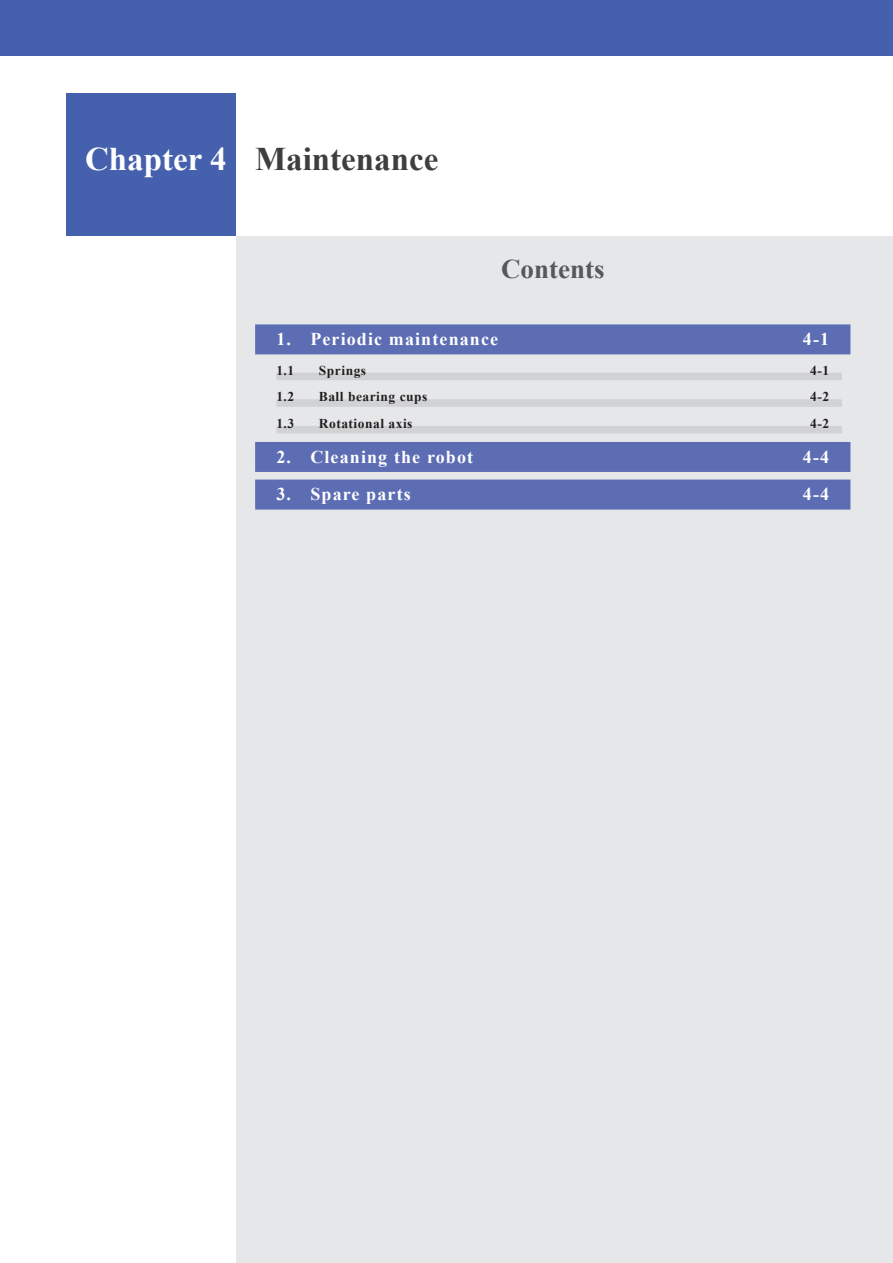
<style>
.page{position:relative;width:893px;height:1263px;background:#fff}
.page>*{position:absolute;margin:0;border:0;box-sizing:border-box;transform-origin:0 0}
.t1{font:700 33px "Times New Roman";color:#3e3e3f}
.t2{font:700 27px "Times New Roman";color:#57585a}
.t3{font:700 18px "Times New Roman";letter-spacing:.06em;color:#fff}
.t4{font:700 13.5px "Times New Roman";letter-spacing:.035em;color:#231f20}
.s1{color:#fff}
</style>
<div class="page">
<div style="left:0;top:0;width:893px;height:55px;background:#4560ac"></div>
<div style="left:67px;top:94px;width:169px;height:142px;background:#4560ac"></div>
<div style="left:236px;top:236px;width:657px;height:1027px;background:#e6e7e9"></div>
<div style="left:255px;top:324px;width:595px;height:30px;background:#5c6db4"></div>
<div style="left:276px;top:373px;width:566px;height:7px;background:#d1d2d4"></div>
<div style="left:276px;top:399px;width:566px;height:8px;background:#d1d2d4"></div>
<div style="left:276px;top:426px;width:566px;height:7px;background:#d1d2d4"></div>
<div style="left:255px;top:442px;width:595px;height:30px;background:#5c6db4"></div>
<div style="left:255px;top:480px;width:595px;height:30px;background:#5c6db4"></div>
<h1 class="t1" style="left:85px;top:136px;width:355px"><span class="s1">Chapter 4</span> Maintenance</h1>
<h2 class="t2" style="left:501px;top:250px;width:105px">Contents</h2>
<p class="t3" style="left:276px;top:326px;width:223px">1. Periodic maintenance</p>
<p class="t3" style="left:803px;top:326px;width:28px">4-1</p>
<p class="t4" style="left:276px;top:361px;width:19px">1.1</p>
<p class="t4" style="left:319px;top:361px;width:49px">Springs</p>
<p class="t4" style="left:810px;top:361px;width:20px">4-1</p>
<p class="t4" style="left:276px;top:387px;width:19px">1.2</p>
<p class="t4" style="left:319px;top:387px;width:110px">Ball bearing cups</p>
<p class="t4" style="left:810px;top:387px;width:20px">4-2</p>
<p class="t4" style="left:276px;top:414px;width:19px">1.3</p>
<p class="t4" style="left:319px;top:414px;width:95px">Rotational axis</p>
<p class="t4" style="left:810px;top:414px;width:20px">4-2</p>
<p class="t3" style="left:276px;top:444px;width:198px">2. Cleaning the robot</p>
<p class="t3" style="left:803px;top:444px;width:28px">4-4</p>
<p class="t3" style="left:276px;top:482px;width:136px">3. Spare parts</p>
<p class="t3" style="left:803px;top:482px;width:28px">4-4</p>
</div>
